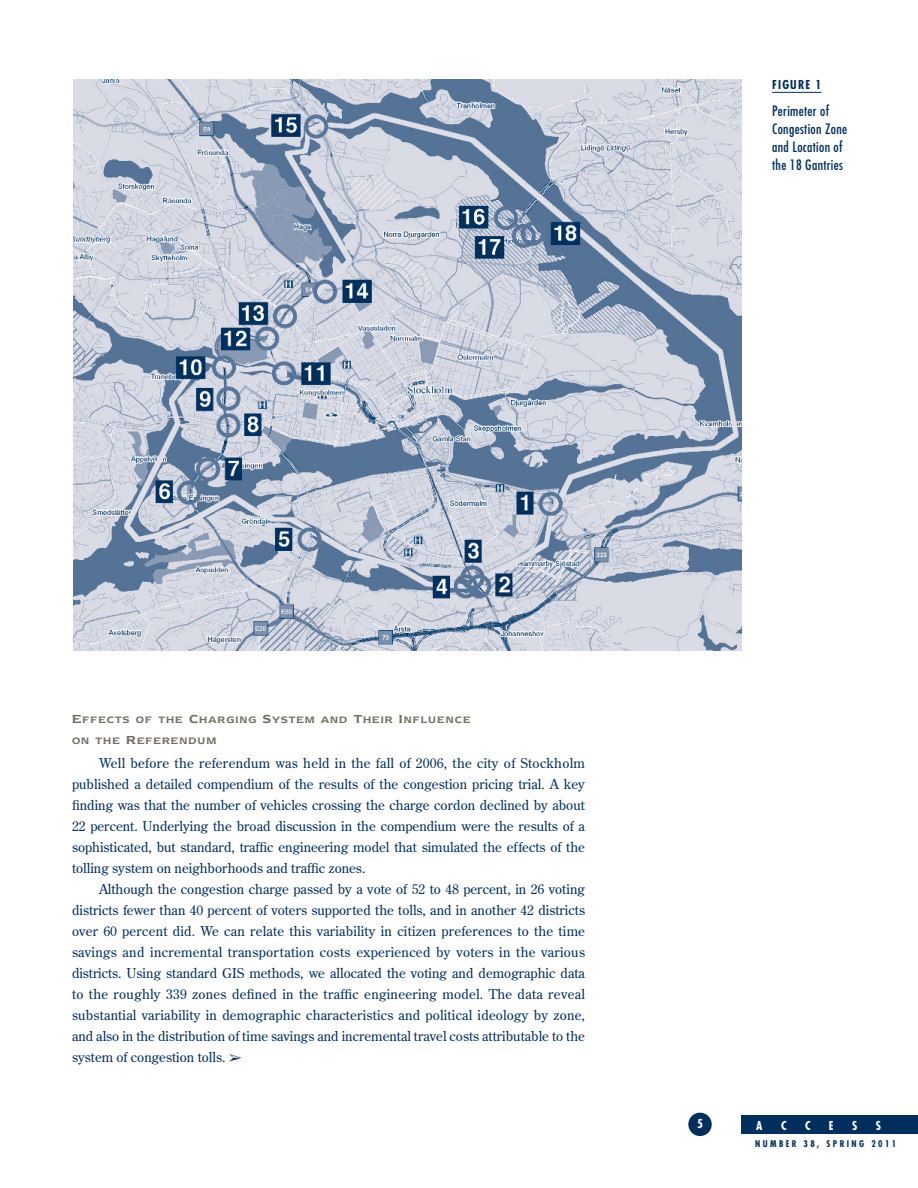
<style>
.page{position:relative;width:918px;height:1188px;background:#fff}
.page>*{position:absolute;margin:0;border:0;box-sizing:border-box;transform-origin:0 0}
.t1{font:condensed 13.95px/18px "Futura";letter-spacing:.025em;color:#002f5e}
.t2{font:13.5px/21px "Century Old Style";color:#002f5e;text-align:justify}
.t3{font:700 condensed 12px "Futura";color:#fff}
.t4{font:700 condensed 12px "Futura";letter-spacing:.1em;color:#002f5e}
.t5{font:600 10.8px/21px "Newtext IT Cby BT";letter-spacing:.095em;color:#6f6e65}
.t6{font:700 condensed 9px "Futura";letter-spacing:.27em;color:#002f5e}
.s1{font-size:13.5px}
</style>
<div class="page">
<div style="left:688px;top:1113px;width:24px;height:23px;background:#002f5e;border-radius:50%"></div>
<div style="left:741px;top:1115px;width:177px;height:19px;background:#002f5e"></div>
<hr style="left:772px;top:92px;width:49px;height:1px;background:#002f5e">
<img style="left:74px;top:80px;width:668px;height:570px">
<p class="t4" style="left:772px;top:79px;width:51px">FIGURE 1</p>
<p class="t1" style="left:772px;top:102px;width:77px">Perimeter of<br>Congestion Zone and Location of the 18 Gantries</p>
<p class="t5" style="left:72px;top:709px;width:400px"><span class="s1">E</span>FFECTS OF THE <span class="s1">C</span>HARGING <span class="s1">S</span>YSTEM AND <span class="s1">T</span>HEIR <span class="s1">I</span>NFLUENCE<br>ON THE <span class="s1">R</span>EFERENDUM</p>
<p class="t2" style="left:72px;top:753px;width:515px;text-indent:27px">Well before the referendum was held in the fall of 2006, the city of Stockholm published a detailed compendium of the results of the congestion pricing trial. A key finding was that the number of vehicles crossing the charge cordon declined by about 22 percent. Underlying the broad discussion in the compendium were the results of a sophisticated, but standard, traffic engineering model that simulated the effects of the tolling system on neighborhoods and traffic zones.</p>
<p class="t2" style="left:72px;top:879px;width:515px;text-indent:27px">Although the congestion charge passed by a vote of 52 to 48 percent, in 26 voting districts fewer than 40 percent of voters supported the tolls, and in another 42 districts over 60 percent did. We can relate this variability in citizen preferences to the time savings and incremental transportation costs experienced by voters in the various districts. Using standard GIS methods, we allocated the voting and demographic data to the roughly 339 zones defined in the traffic engineering model. The data reveal substantial variability in demographic characteristics and political ideology by zone, and also in the distribution of time savings and incremental travel costs attributable to the system of congestion tolls. ➢</p>
<p class="t3" style="left:697px;top:1118px;width:7px">5</p>
<p class="t3" style="left:756px;top:1120px;width:8px">A</p>
<p class="t3" style="left:781px;top:1120px;width:7px">C</p>
<p class="t3" style="left:805px;top:1120px;width:7px">C</p>
<p class="t3" style="left:829px;top:1120px;width:6px">E</p>
<p class="t3" style="left:852px;top:1120px;width:7px">S</p>
<p class="t3" style="left:876px;top:1120px;width:7px">S</p>
<p class="t6" style="left:755px;top:1140px;width:143px">NUMBER 38, SPRING 2011</p>
</div>
